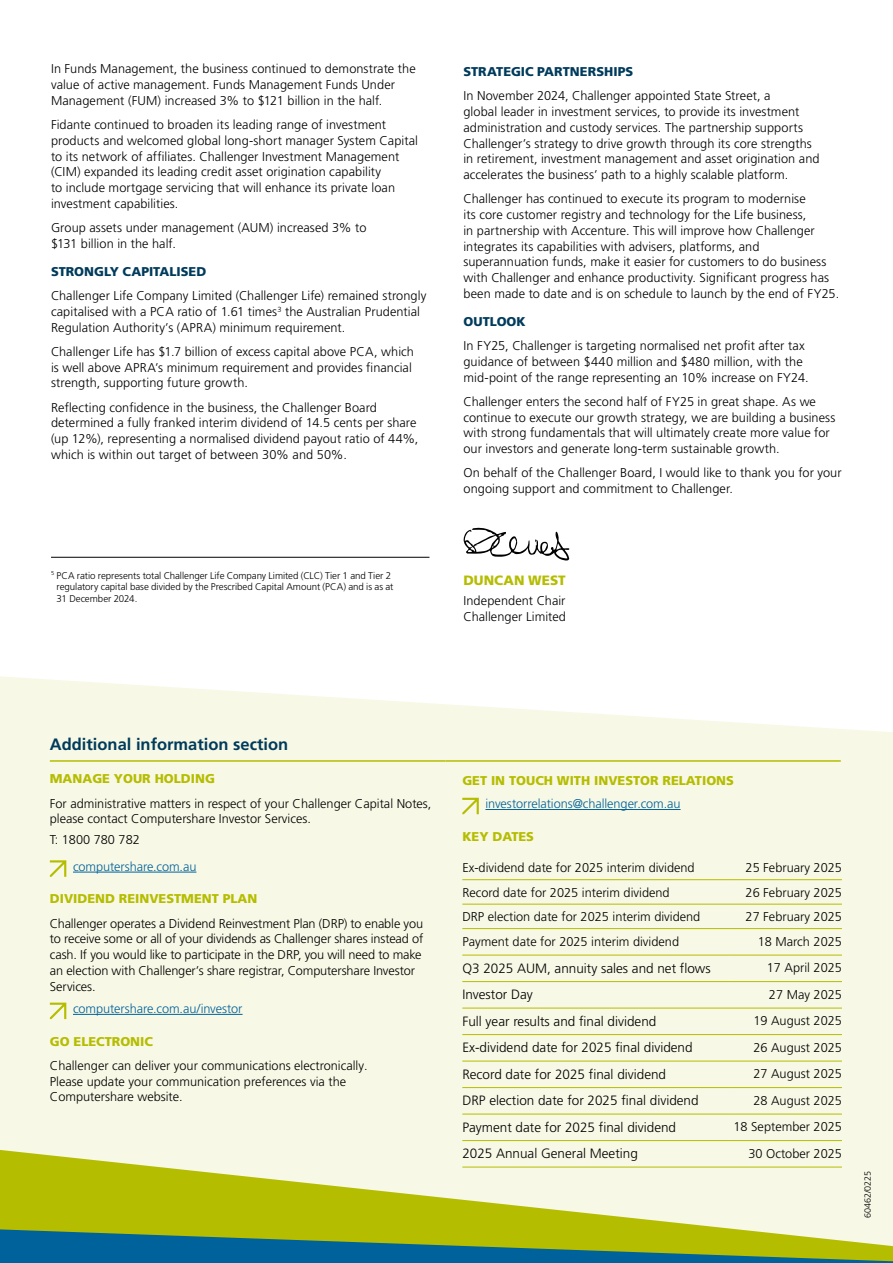
<style>
.page{position:relative;width:893px;height:1263px;background:#fff}
.page>*{position:absolute;margin:0;border:0;box-sizing:border-box;transform-origin:0 0}
.t1{font:700 16.5px "Frutiger LT Pro";color:#003b5c}
.t2{font:300 13.5px "Frutiger LT Pro";color:#000}
.t3{font:900 13.5px "Frutiger LT Pro";color:#b5bd00}
.t4{font:300 12.75px/15.8px "Frutiger LT Pro";color:#000}
.t5{font:900 12.75px "Frutiger LT Pro";color:#b5bd00}
.t6{font:300 12.75px "Frutiger LT Pro";letter-spacing:-.005em;color:#00629b}
.t7{font:900 12.75px "Frutiger LT Pro";color:#003b5c}
.t8{font:300 9.75px/11.7px "Frutiger LT Pro";letter-spacing:-.005em;color:#000}
.t9{font:300 9px "Frutiger LT Pro";color:#000}
</style>
<div class="page">
<svg style="left:0;top:676px;width:893px;height:474px;background:#f8f8e6"></svg>
<svg style="left:463px;top:527px;width:106px;height:33px"></svg>
<svg style="left:0;top:1150px;width:893px;height:79px;background:#dcdf86"></svg>
<svg style="left:0;top:1229px;width:893px;height:34px;background:#5a905a"></svg>
<hr style="left:50px;top:760px;width:395px;height:2px;background:#b5bd00">
<hr style="left:445px;top:760px;width:396px;height:2px;background:#b5bd00">
<hr style="left:73px;top:872px;width:123px;height:1px;background:#00629b">
<hr style="left:73px;top:1014px;width:170px;height:1px;background:#00629b">
<svg style="left:50px;top:860px;width:16px;height:17px"></svg>
<svg style="left:50px;top:1002px;width:16px;height:17px"></svg>
<hr style="left:485px;top:809px;width:196px;height:1px;background:#00629b">
<svg style="left:462px;top:798px;width:17px;height:16px"></svg>
<hr style="left:462px;top:879px;width:267px;height:1px;background:#b5bd00">
<hr style="left:462px;top:904px;width:267px;height:1px;background:#b5bd00">
<hr style="left:462px;top:928px;width:267px;height:1px;background:#b5bd00">
<hr style="left:462px;top:955px;width:267px;height:1px;background:#b5bd00">
<hr style="left:462px;top:981px;width:267px;height:1px;background:#b5bd00">
<hr style="left:462px;top:1008px;width:267px;height:1px;background:#b5bd00">
<hr style="left:462px;top:1034px;width:267px;height:1px;background:#b5bd00">
<hr style="left:462px;top:1061px;width:267px;height:1px;background:#b5bd00">
<hr style="left:462px;top:1087px;width:267px;height:1px;background:#b5bd00">
<hr style="left:462px;top:1114px;width:267px;height:1px;background:#b5bd00">
<hr style="left:462px;top:1140px;width:267px;height:1px;background:#b5bd00">
<hr style="left:462px;top:1167px;width:267px;height:1px;background:#b5bd00">
<hr style="left:729px;top:879px;width:113px;height:1px;background:#b5bd00">
<hr style="left:729px;top:904px;width:113px;height:1px;background:#b5bd00">
<hr style="left:729px;top:928px;width:113px;height:1px;background:#b5bd00">
<hr style="left:729px;top:955px;width:113px;height:1px;background:#b5bd00">
<hr style="left:729px;top:981px;width:113px;height:1px;background:#b5bd00">
<hr style="left:729px;top:1008px;width:113px;height:1px;background:#b5bd00">
<hr style="left:729px;top:1034px;width:113px;height:1px;background:#b5bd00">
<hr style="left:729px;top:1061px;width:113px;height:1px;background:#b5bd00">
<hr style="left:729px;top:1087px;width:113px;height:1px;background:#b5bd00">
<hr style="left:729px;top:1114px;width:113px;height:1px;background:#b5bd00">
<hr style="left:729px;top:1140px;width:113px;height:1px;background:#b5bd00">
<hr style="left:729px;top:1167px;width:113px;height:1px;background:#b5bd00">
<hr style="left:51px;top:557px;width:378px;height:1px;background:#000">
<p class="t4" style="left:51px;top:61px;width:366px">In Funds Management, the business continued to demonstrate the value of active management. Funds Management Funds Under<br>Management (FUM) increased 3% to $121 billion in the half.</p>
<p class="t4" style="left:51px;top:117px;width:369px">Fidante continued to broaden its leading range of investment products and welcomed global long-short manager System Capital to its network of affiliates. Challenger Investment Management (CIM) expanded its leading credit asset origination capability<br>to include mortgage servicing that will enhance its private loan investment capabilities.</p>
<p class="t4" style="left:51px;top:220px;width:317px">Group assets under management (AUM) increased 3% to $131 billion in the half.</p>
<p class="t7" style="left:51px;top:264px;width:157px">STRONGLY CAPITALISED</p>
<p class="t4" style="left:51px;top:288px;width:377px">Challenger Life Company Limited (Challenger Life) remained strongly capitalised with a PCA ratio of 1.61 times<sup>3</sup> the Australian Prudential<br>Regulation Authority’s (APRA) minimum requirement.</p>
<p class="t4" style="left:51px;top:344px;width:364px">Challenger Life has $1.7 billion of excess capital above PCA, which is well above APRA’s minimum requirement and provides financial strength, supporting future growth.</p>
<p class="t4" style="left:51px;top:399px;width:369px">Reflecting confidence in the business, the Challenger Board determined a fully franked interim dividend of 14.5 cents per share (up 12%), representing a normalised dividend payout ratio of 44%, which is within out target of between 30% and 50%.</p>
<p class="t8" style="left:57px;top:569px;width:338px;text-indent:-6px"><sup>5</sup> PCA ratio represents total Challenger Life Company Limited (CLC) Tier 1 and Tier 2 regulatory capital base divided by the Prescribed Capital Amount (PCA) and is as at<br>31 December 2024.</p>
<p class="t7" style="left:463px;top:64px;width:171px">STRATEGIC PARTNERSHIPS</p>
<p class="t4" style="left:463px;top:88px;width:358px">In November 2024, Challenger appointed State Street, a<br>global leader in investment services, to provide its investment administration and custody services. The partnership supports Challenger’s strategy to drive growth through its core strengths in retirement, investment management and asset origination and accelerates the business’ path to a highly scalable platform.</p>
<p class="t4" style="left:463px;top:191px;width:377px">Challenger has continued to execute its program to modernise<br>its core customer registry and technology for the Life business,<br>in partnership with Accenture. This will improve how Challenger integrates its capabilities with advisers, platforms, and superannuation funds, make it easier for customers to do business with Challenger and enhance productivity. Significant progress has been made to date and is on schedule to launch by the end of FY25.</p>
<p class="t7" style="left:463px;top:314px;width:64px">OUTLOOK</p>
<p class="t4" style="left:463px;top:338px;width:347px">In FY25, Challenger is targeting normalised net profit after tax guidance of between $440 million and $480 million, with the mid-point of the range representing an 10% increase on FY24.</p>
<p class="t4" style="left:463px;top:394px;width:373px">Challenger enters the second half of FY25 in great shape. As we continue to execute our growth strategy, we are building a business with strong fundamentals that will ultimately create more value for our investors and generate long-term sustainable growth.</p>
<p class="t4" style="left:463px;top:465px;width:380px">On behalf of the Challenger Board, I would like to thank you for your ongoing support and commitment to Challenger.</p>
<p class="t3" style="left:463px;top:572px;width:104px">DUNCAN WEST</p>
<p class="t4" style="left:463px;top:593px;width:104px">Independent Chair<br>Challenger Limited</p>
<p class="t1" style="left:50px;top:735px;width:240px">Additional information section</p>
<p class="t5" style="left:50px;top:771px;width:167px">MANAGE YOUR HOLDING</p>
<p class="t4" style="left:50px;top:795px;width:383px">For administrative matters in respect of your Challenger Capital Notes, please contact Computershare Investor Services.</p>
<p class="t4" style="left:50px;top:832px;width:92px">T: 1800 780 782</p>
<p class="t6" style="left:73px;top:859px;width:125px">computershare.com.au</p>
<p class="t5" style="left:50px;top:891px;width:209px">DIVIDEND REINVESTMENT PLAN</p>
<p class="t4" style="left:50px;top:915px;width:375px">Challenger operates a Dividend Reinvestment Plan (DRP) to enable you to receive some or all of your dividends as Challenger shares instead of cash. If you would like to participate in the DRP, you will need to make an election with Challenger’s share registrar, Computershare Investor Services.</p>
<p class="t6" style="left:73px;top:1001px;width:171px">computershare.com.au/investor</p>
<p class="t5" style="left:50px;top:1033px;width:105px">GO ELECTRONIC</p>
<p class="t4" style="left:50px;top:1058px;width:319px">Challenger can deliver your communications electronically.<br>Please update your communication preferences via the<br>Computershare website.</p>
<p class="t5" style="left:462px;top:773px;width:273px">GET IN TOUCH WITH INVESTOR RELATIONS</p>
<p class="t6" style="left:485px;top:796px;width:197px">investorrelations@challenger.com.au</p>
<p class="t5" style="left:462px;top:828px;width:73px">KEY DATES</p>
<p class="t4" style="left:462px;top:860px;width:234px">Ex-dividend date for 2025 interim dividend</p>
<p class="t4" style="left:746px;top:860px;width:98px">25 February 2025</p>
<p class="t4" style="left:462px;top:884px;width:209px">Record date for 2025 interim dividend</p>
<p class="t4" style="left:746px;top:884px;width:98px">26 February 2025</p>
<p class="t4" style="left:462px;top:909px;width:240px">DRP election date for 2025 interim dividend</p>
<p class="t4" style="left:746px;top:909px;width:98px">27 February 2025</p>
<p class="t4" style="left:462px;top:933px;width:218px">Payment date for 2025 interim dividend</p>
<p class="t4" style="left:758px;top:933px;width:86px">18 March 2025</p>
<p class="t2" style="left:462px;top:960px;width:250px">Q3 2025 AUM, annuity sales and net flows</p>
<p class="t4" style="left:767px;top:960px;width:77px">17 April 2025</p>
<p class="t2" style="left:462px;top:986px;width:72px">Investor Day</p>
<p class="t4" style="left:769px;top:986px;width:74px">27 May 2025</p>
<p class="t2" style="left:462px;top:1013px;width:196px">Full year results and final dividend</p>
<p class="t4" style="left:753px;top:1013px;width:90px">19 August 2025</p>
<p class="t2" style="left:462px;top:1039px;width:232px">Ex-dividend date for 2025 final dividend</p>
<p class="t4" style="left:753px;top:1039px;width:90px">26 August 2025</p>
<p class="t2" style="left:462px;top:1066px;width:205px">Record date for 2025 final dividend</p>
<p class="t4" style="left:753px;top:1066px;width:90px">27 August 2025</p>
<p class="t2" style="left:462px;top:1092px;width:238px">DRP election date for 2025 final dividend</p>
<p class="t4" style="left:753px;top:1092px;width:90px">28 August 2025</p>
<p class="t2" style="left:462px;top:1119px;width:215px">Payment date for 2025 final dividend</p>
<p class="t4" style="left:733px;top:1119px;width:110px">18 September 2025</p>
<p class="t2" style="left:462px;top:1145px;width:177px">2025 Annual General Meeting</p>
<p class="t4" style="left:748px;top:1145px;width:95px">30 October 2025</p>
<p class="t9" style="left:862px;top:1218px;width:49px;rotate:-90deg">60462/0225</p>
</div>
